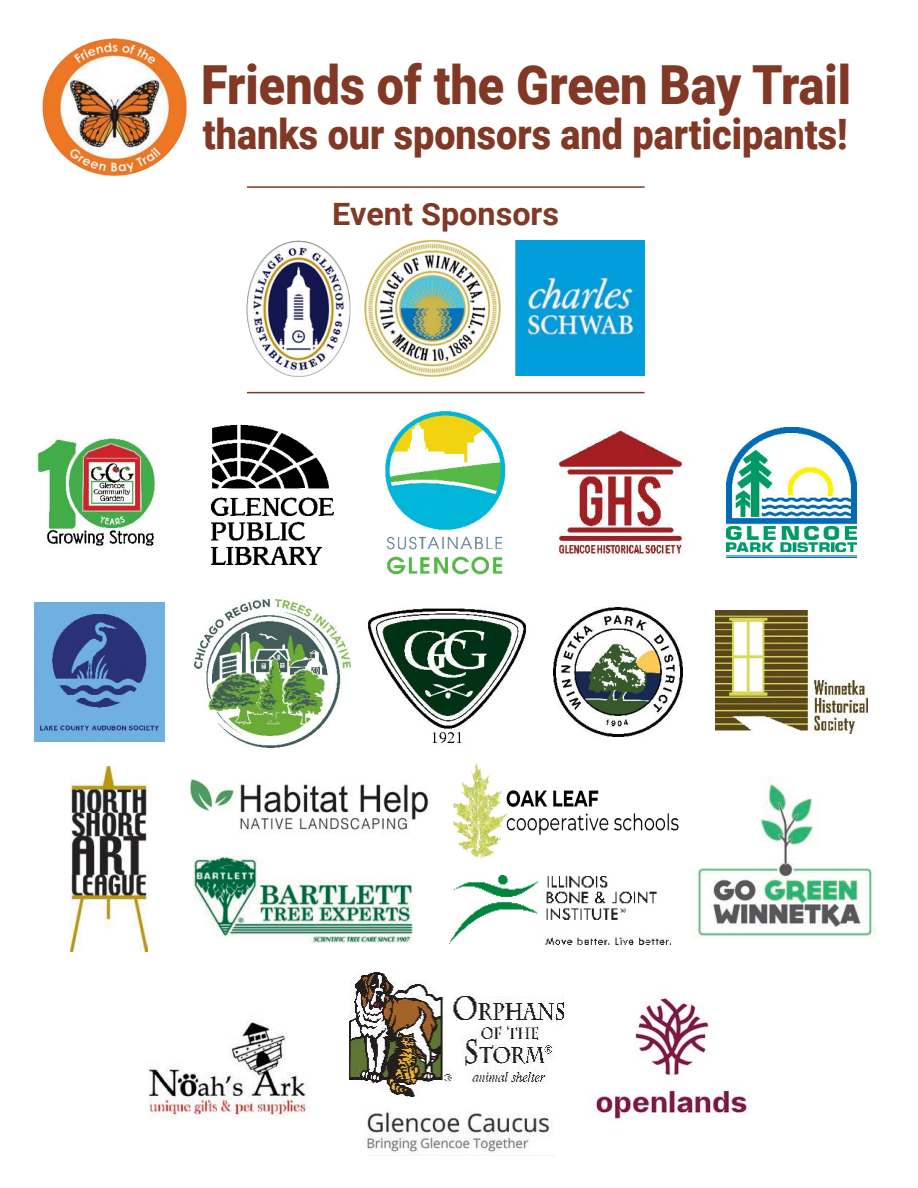
<style>
.page{position:relative;width:918px;height:1188px;background:#fff}
.page>*{position:absolute;margin:0;border:0;box-sizing:border-box;transform-origin:0 0}
.t1{font:900 53.85px "Roboto";color:#813926;scale:.9 1}
.t2{font:900 42px "Roboto";color:#813926;scale:.9 1}
.t3{font:700 32.4px "Roboto";color:#813926}
.s1{font-size:30.75px}
</style>
<div class="page">
<img style="left:247px;top:240px;width:103px;height:137px">
<img style="left:363px;top:239px;width:139px;height:139px">
<img style="left:516px;top:241px;width:129px;height:135px">
<img style="left:42px;top:38px;width:145px;height:138px">
<hr style="left:247px;top:186px;width:398px;height:2px;background:#813926">
<hr style="left:247px;top:392px;width:398px;height:1px;background:#813926">
<img style="left:34px;top:437px;width:121px;height:110px">
<img style="left:212px;top:425px;width:121px;height:140px">
<img style="left:385px;top:410px;width:121px;height:165px">
<img style="left:558px;top:425px;width:125px;height:131px">
<img style="left:727px;top:428px;width:129px;height:130px">
<img style="left:35px;top:603px;width:129px;height:139px">
<img style="left:195px;top:600px;width:155px;height:148px">
<img style="left:368px;top:608px;width:158px;height:135px">
<img style="left:715px;top:610px;width:152px;height:123px">
<img style="left:554px;top:608px;width:129px;height:129px">
<img style="left:190px;top:778px;width:239px;height:52px">
<img style="left:452px;top:763px;width:227px;height:96px">
<img style="left:593px;top:997px;width:156px;height:122px">
<img style="left:367px;top:1111px;width:183px;height:43px">
<img style="left:148px;top:1021px;width:161px;height:97px">
<img style="left:693px;top:779px;width:182px;height:159px">
<img style="left:350px;top:972px;width:214px;height:124px">
<img style="left:70px;top:767px;width:77px;height:184px">
<img style="left:193px;top:856px;width:220px;height:86px">
<img style="left:449px;top:876px;width:222px;height:68px">
<p class="t1" style="left:201px;top:47px;width:724px">Friends of the Green Bay Trail</p>
<p class="t2" style="left:203px;top:104px;width:718px">thanks our sponsors and participants!</p>
<p class="t3" style="left:332px;top:191px;width:229px"><span class="s1">E</span>vent <span class="s1">S</span>ponsors</p>
</div>
